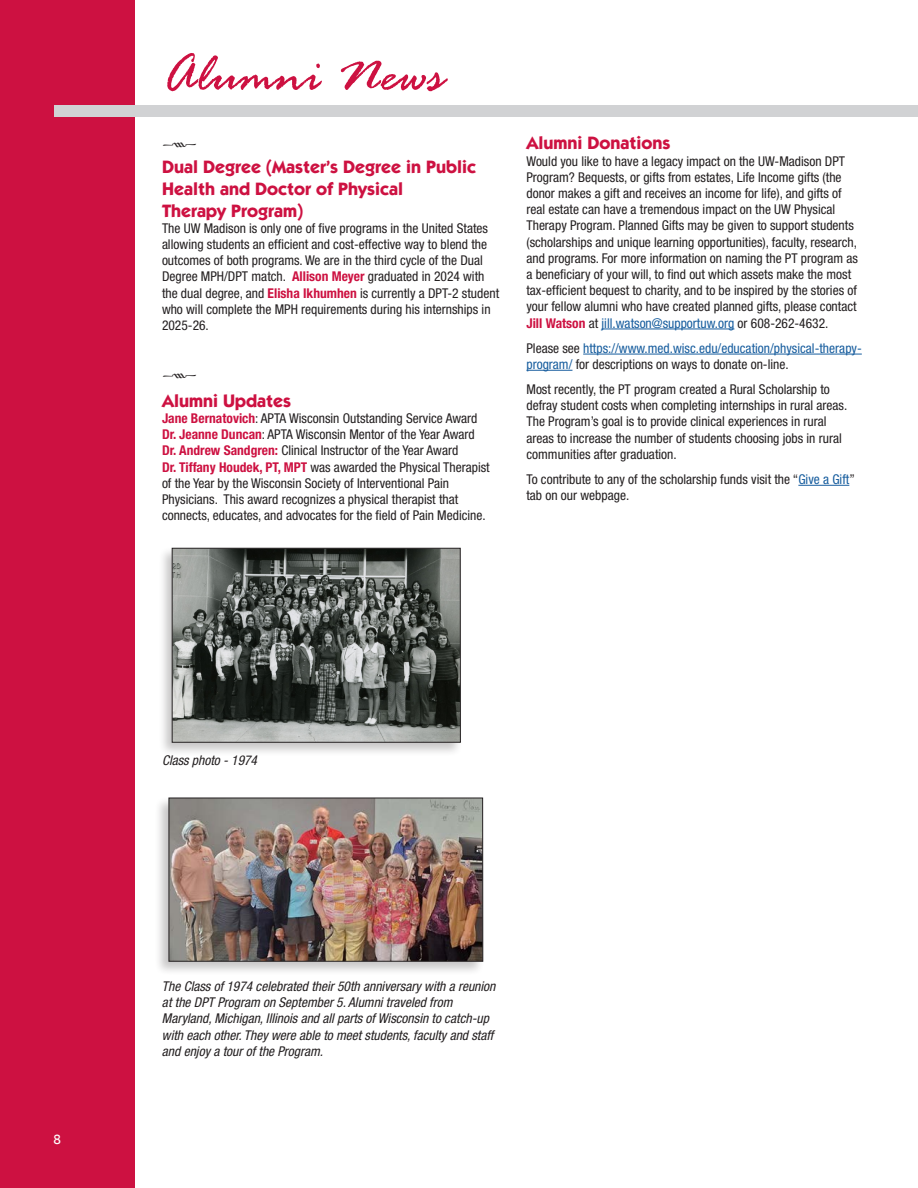
<style>
.page{position:relative;width:918px;height:1188px;background:#fff}
.page>*{position:absolute;margin:0;border:0;box-sizing:border-box;transform-origin:0 0}
.Page_Header_Left_-_Rage_Italic{font:italic 57px "Rage";color:#cd1141}
.Divider{font:21px "Type Embellishments One Let Plain";color:#231f20}
.H1_Red{font:700 18px/21.6px "Itc Kabel";color:#cd1141}
.H1_Red-2{font:condensed 13.5px/16.2px "Helvetica Neue LT Std";color:#231f20}
.Photo_Caption{font:italic condensed 13.5px/16.2px "Helvetica Neue LT Std";color:#231f20}
.H1_Red-3{font:condensed 13.5px/16.2px "Helvetica Neue LT Std";color:#175d9e}
.t1{font:500 13.5px "Itc Kabel";color:#fff}
.s1{font-weight:700;color:#cd1141}
.s2{color:#175d9e}
.s3{color:#231f20}
</style>
<div class="page">
<div style="left:0;top:0;width:135px;height:1188px;background:#cd1141"></div>
<div style="left:54px;top:105px;width:864px;height:11px;background:#d1d2d4"></div>
<div style="left:158px;top:546px;width:305px;height:211px;background:#231f20;opacity:.25"></div>
<img style="left:174px;top:550px;width:285px;height:190px">
<div style="left:172px;top:548px;width:289px;height:194px;border:1px solid #231f20"></div>
<div style="left:155px;top:796px;width:330px;height:180px;background:#231f20;opacity:.25"></div>
<img style="left:171px;top:800px;width:310px;height:159px">
<div style="left:169px;top:798px;width:314px;height:163px;border:1px solid #231f20"></div>
<hr style="left:602px;top:329px;width:132px;height:1px;background:#175d9e">
<hr style="left:583px;top:354px;width:279px;height:1px;background:#175d9e">
<hr style="left:526px;top:370px;width:46px;height:1px;background:#175d9e">
<hr style="left:798px;top:485px;width:51px;height:1px;background:#175d9e">
<p class="t1" style="left:54px;top:1131px;width:9px">8</p>
<p class="Page_Header_Left_-_Rage_Italic" style="left:162px;top:44px;width:283px">Alumni News</p>
<p class="Divider" style="left:162px;top:136px;width:36px">k</p>
<p class="H1_Red" style="left:162px;top:156px;width:316px">Dual Degree (Master’s Degree in Public<br>Health and Doctor of Physical<br>Therapy Program)</p>
<p class="H1_Red-2" style="left:162px;top:220px;width:339px">The UW Madison is only one of five programs in the United States allowing students an efficient and cost-effective way to blend the outcomes of both programs. We are in the third cycle of the Dual Degree MPH/DPT match. <span class="s1">Allison Meyer</span> graduated in 2024 with the dual degree, and <span class="s1">Elisha Ikhumhen</span> is currently a DPT-2 student who will complete the MPH requirements during his internships in 2025-26.</p>
<p class="Divider" style="left:162px;top:368px;width:36px">k</p>
<p class="H1_Red" style="left:162px;top:390px;width:131px">Alumni Updates</p>
<p class="H1_Red-2" style="left:162px;top:410px;width:329px"><span class="s1">Jane Bernatovich</span>: APTA Wisconsin Outstanding Service Award <span class="s1">Dr. Jeanne Duncan</span>: APTA Wisconsin Mentor of the Year Award <span class="s1">Dr. Andrew Sandgren:</span> Clinical Instructor of the Year Award<br><span class="s1">Dr. Tiffany Houdek, PT, MPT</span> was awarded the Physical Therapist of the Year by the Wisconsin Society of Interventional Pain Physicians. This award recognizes a physical therapist that connects, educates, and advocates for the field of Pain Medicine.</p>
<p class="H1_Red" style="left:526px;top:132px;width:146px">Alumni Donations</p>
<p class="H1_Red-2" style="left:526px;top:153px;width:333px">Would you like to have a legacy impact on the UW-Madison DPT Program? Bequests, or gifts from estates, Life Income gifts (the donor makes a gift and receives an income for life), and gifts of real estate can have a tremendous impact on the UW Physical Therapy Program. Planned Gifts may be given to support students (scholarships and unique learning opportunities), faculty, research, and programs. For more information on naming the PT program as a beneficiary of your will, to find out which assets make the most tax-efficient bequest to charity, and to be inspired by the stories of your fellow alumni who have created planned gifts, please contact <span class="s1">Jill Watson</span> at <span class="s2">jill.watson@supportuw.org</span> or 608-262-4632.</p>
<p class="H1_Red-3" style="left:526px;top:340px;width:337px"><span class="s3">Please see</span> https://www.med.wisc.edu/education/physical-therapy&shy;program/ <span class="s3">for descriptions on ways to donate on-line.</span></p>
<p class="H1_Red-2" style="left:526px;top:381px;width:322px">Most recently, the PT program created a Rural Scholarship to defray student costs when completing internships in rural areas.<br>The Program’s goal is to provide clinical experiences in rural areas to increase the number of students choosing jobs in rural communities after graduation.</p>
<p class="H1_Red-2" style="left:526px;top:471px;width:330px">To contribute to any of the scholarship funds visit the “<span class="s2">Give a Gift</span>” tab on our webpage.</p>
<p class="Photo_Caption" style="left:162px;top:753px;width:97px">Class photo - 1974</p>
<p class="Photo_Caption" style="left:162px;top:978px;width:335px">The Class of 1974 celebrated their 50th anniversary with a reunion at the DPT Program on September 5. Alumni traveled from Maryland, Michigan, Illinois and all parts of Wisconsin to catch-up with each other. They were able to meet students, faculty and staff and enjoy a tour of the Program.</p>
</div>
